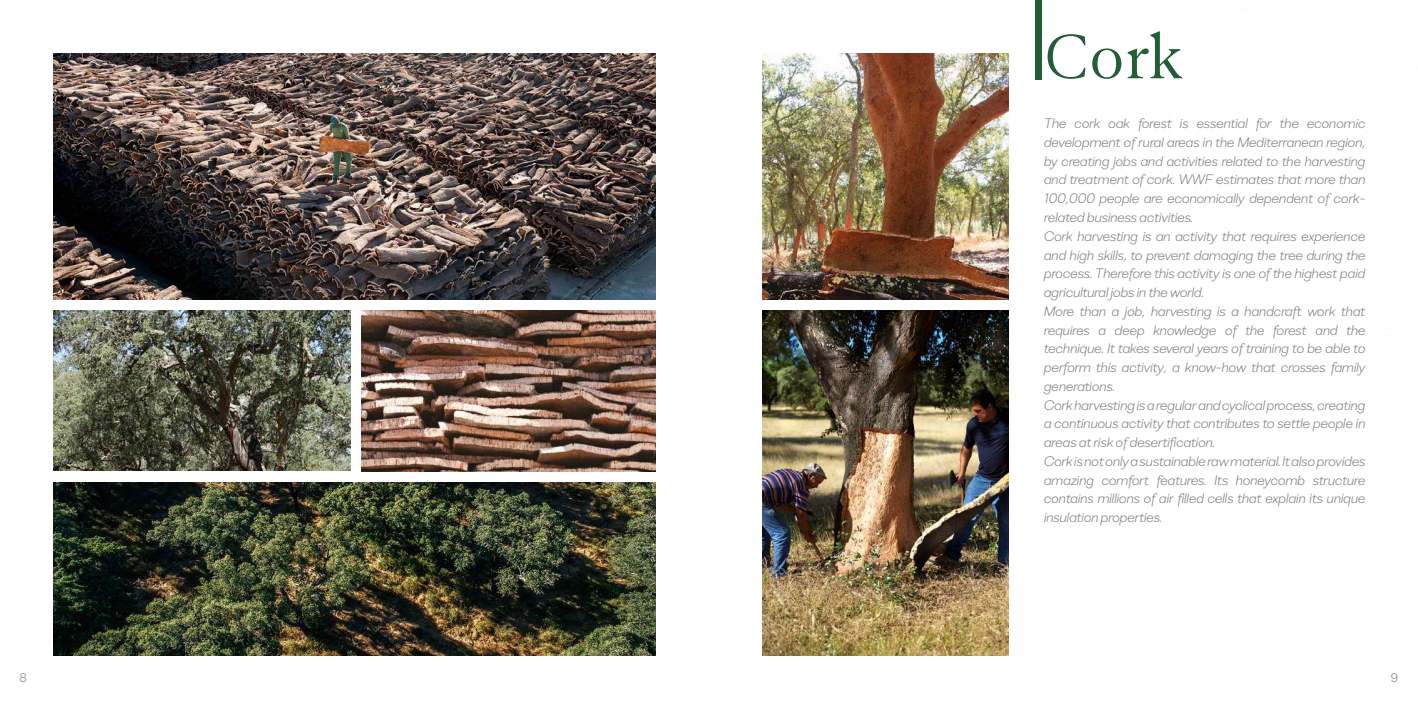
<style>
.page{position:relative;width:1418px;height:709px;background:#fff}
.page>*{position:absolute;margin:0;border:0;box-sizing:border-box;transform-origin:0 0}
.t1{font:62px "Amorim Serif";color:#235e39}
.t2{font:italic 300 13.75px/18.8px "Amorim Sans";color:#878787}
.t3{font:12.5px "Amorim Sans";color:#9d9d9c}
</style>
<div class="page">
<img style="left:53px;top:482px;width:603px;height:174px">
<img style="left:762px;top:310px;width:246px;height:346px">
<img style="left:762px;top:53px;width:246px;height:246px">
<img style="left:53px;top:53px;width:603px;height:246px">
<img style="left:361px;top:310px;width:295px;height:161px">
<img style="left:53px;top:310px;width:297px;height:160px">
<div style="left:1035px;top:0;width:6px;height:80px;background:#235e39"></div>
<h1 class="t1" style="left:1044px;top:17px;width:140px">Cork</h1>
<p class="t2" style="left:1043px;top:114px;width:323px">The cork oak forest is essential for the economic development of rural areas in the Mediterranean region, by creating jobs and activities related to the harvesting and treatment of cork. WWF estimates that more than 100,000 people are economically dependent of cork&shy;related business activities.<br>Cork harvesting is an activity that requires experience and high skills, to prevent damaging the tree during the process. Therefore this activity is one of the highest paid agricultural jobs in the world.<br>More than a job, harvesting is a handcraft work that requires a deep knowledge of the forest and the technique. It takes several years of training to be able to perform this activity, a know-how that crosses family generations.<br>Cork harvesting is a regular and cyclical process, creating a continuous activity that contributes to settle people in areas at risk of desertification.<br>Cork is not only a sustainable raw material. It also provides amazing comfort features. Its honeycomb structure contains millions of air filled cells that explain its unique insulation properties.</p>
<p class="t3" style="left:19px;top:670px;width:9px">8</p>
<p class="t3" style="left:1390px;top:669px;width:9px">9</p>
</div>
